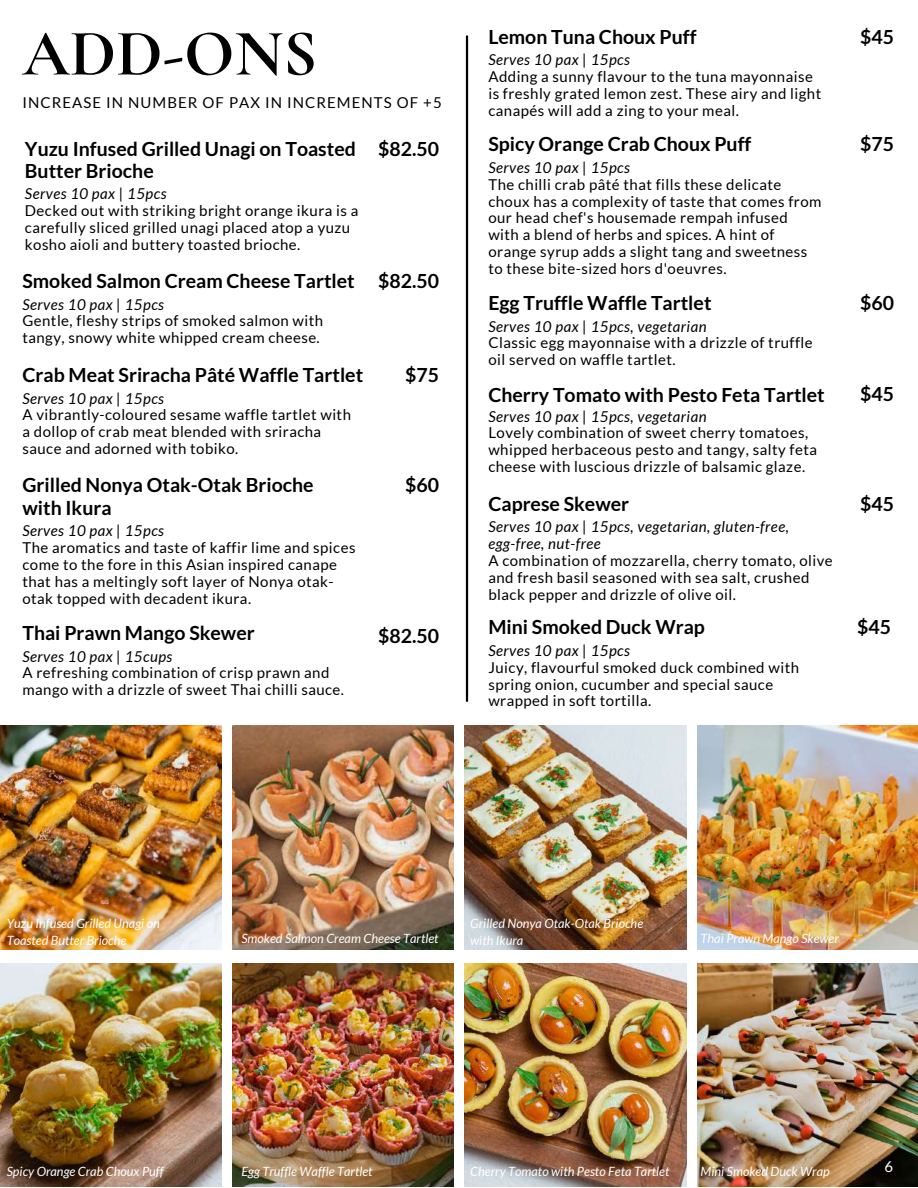
<style>
.page{position:relative;width:918px;height:1188px;background:#fff}
.page>*{position:absolute;margin:0;border:0;box-sizing:border-box;transform-origin:0 0}
.t1{font:700 66px "Cormorant Garamond";color:#000}
.t2{font:700 19.5px/22.5px "Lato";color:#000}
.t3{font:15px/16.8px "Lato";letter-spacing:.03em;color:#000}
.t4{font:italic 15px/16.8px "Lato";letter-spacing:.03em;color:#000}
.t5{font:15px "Lato";letter-spacing:.07em;color:#000}
.t6{font:15px "Lato";color:#fff}
.t7{font:italic 12.75px/17px "Lato";color:#fff}
</style>
<div class="page">
<hr style="left:466px;top:36px;width:2px;height:665px;background:#000">
<img style="left:465px;top:726px;width:221px;height:223px">
<img style="left:0;top:726px;width:222px;height:223px">
<img style="left:233px;top:726px;width:220px;height:223px">
<img style="left:698px;top:726px;width:220px;height:223px">
<img style="left:233px;top:963px;width:220px;height:224px">
<img style="left:0;top:963px;width:222px;height:224px">
<img style="left:698px;top:963px;width:220px;height:224px">
<img style="left:465px;top:963px;width:221px;height:224px">
<h1 class="t1" style="left:22px;top:14px;width:296px">ADD-ONS</h1>
<p class="t5" style="left:22px;top:93px;width:421px">INCREASE IN NUMBER OF PAX IN INCREMENTS OF +5</p>
<h2 class="t2" style="left:25px;top:137px;width:332px">Yuzu Infused Grilled Unagi on Toasted<br>Butter Brioche</h2>
<h2 class="t2" style="left:378px;top:137px;width:62px">$82.50</h2>
<p class="t4" style="left:25px;top:185px;width:143px">Serves 10 pax | 15pcs</p>
<p class="t3" style="left:25px;top:202px;width:335px">Decked out with striking bright orange ikura is a carefully sliced grilled unagi placed atop a yuzu kosho aioli and buttery toasted brioche.</p>
<h2 class="t2" style="left:22px;top:269px;width:418px">Smoked Salmon Cream Cheese Tartlet $82.50</h2>
<p class="t4" style="left:22px;top:295px;width:143px">Serves 10 pax | 15pcs</p>
<p class="t3" style="left:22px;top:312px;width:302px">Gentle, fleshy strips of smoked salmon with tangy, snowy white whipped cream cheese.</p>
<h2 class="t2" style="left:22px;top:363px;width:342px">Crab Meat Sriracha Pâté Waffle Tartlet</h2>
<h2 class="t2" style="left:405px;top:363px;width:35px">$75</h2>
<p class="t4" style="left:22px;top:389px;width:143px">Serves 10 pax | 15pcs</p>
<p class="t3" style="left:22px;top:406px;width:330px">A vibrantly-coloured sesame waffle tartlet with a dollop of crab meat blended with sriracha sauce and adorned with tobiko.</p>
<h2 class="t2" style="left:22px;top:474px;width:293px">Grilled Nonya Otak-Otak Brioche with Ikura</h2>
<h2 class="t2" style="left:405px;top:473px;width:35px">$60</h2>
<p class="t4" style="left:22px;top:522px;width:143px">Serves 10 pax | 15pcs</p>
<p class="t3" style="left:22px;top:539px;width:335px">The aromatics and taste of kaffir lime and spices come to the fore in this Asian inspired canape that has a meltingly soft layer of Nonya otak&shy;otak topped with decadent ikura.</p>
<h2 class="t2" style="left:22px;top:621px;width:234px">Thai Prawn Mango Skewer</h2>
<h2 class="t2" style="left:378px;top:624px;width:62px">$82.50</h2>
<p class="t4" style="left:22px;top:647px;width:152px">Serves 10 pax | 15cups</p>
<p class="t3" style="left:22px;top:664px;width:323px">A refreshing combination of crisp prawn and mango with a drizzle of sweet Thai chilli sauce.</p>
<h2 class="t2" style="left:488px;top:25px;width:210px">Lemon Tuna Choux Puff</h2>
<h2 class="t2" style="left:860px;top:25px;width:35px">$45</h2>
<p class="t4" style="left:488px;top:51px;width:143px">Serves 10 pax | 15pcs</p>
<p class="t3" style="left:488px;top:68px;width:334px">Adding a sunny flavour to the tuna mayonnaise is freshly grated lemon zest. These airy and light canapés will add a zing to your meal.</p>
<h2 class="t2" style="left:488px;top:132px;width:264px">Spicy Orange Crab Choux Puff</h2>
<h2 class="t2" style="left:860px;top:132px;width:35px">$75</h2>
<p class="t4" style="left:488px;top:159px;width:143px">Serves 10 pax | 15pcs</p>
<p class="t3" style="left:488px;top:175px;width:335px">The chilli crab pâté that fills these delicate choux has a complexity of taste that comes from our head chef's housemade rempah infused with a blend of herbs and spices. A hint of orange syrup adds a slight tang and sweetness to these bite-sized hors d'oeuvres.</p>
<h2 class="t2" style="left:488px;top:291px;width:225px">Egg Truffle Waffle Tartlet</h2>
<h2 class="t2" style="left:860px;top:291px;width:35px">$60</h2>
<p class="t4" style="left:488px;top:317px;width:220px">Serves 10 pax | 15pcs, vegetarian</p>
<p class="t3" style="left:488px;top:334px;width:326px">Classic egg mayonnaise with a drizzle of truffle oil served on waffle tartlet.</p>
<h2 class="t2" style="left:488px;top:383px;width:338px">Cherry Tomato with Pesto Feta Tartlet</h2>
<h2 class="t2" style="left:860px;top:382px;width:35px">$45</h2>
<p class="t4" style="left:488px;top:407px;width:220px">Serves 10 pax | 15pcs, vegetarian</p>
<p class="t3" style="left:488px;top:424px;width:330px">Lovely combination of sweet cherry tomatoes, whipped herbaceous pesto and tangy, salty feta cheese with luscious drizzle of balsamic glaze.</p>
<h2 class="t2" style="left:488px;top:492px;width:142px">Caprese Skewer</h2>
<h2 class="t2" style="left:860px;top:492px;width:35px">$45</h2>
<p class="t4" style="left:488px;top:518px;width:302px">Serves 10 pax | 15pcs, vegetarian, gluten-free, egg-free, nut-free</p>
<p class="t3" style="left:488px;top:552px;width:346px">A combination of mozzarella, cherry tomato, olive and fresh basil seasoned with sea salt, crushed black pepper and drizzle of olive oil.</p>
<h2 class="t2" style="left:488px;top:615px;width:218px">Mini Smoked Duck Wrap</h2>
<h2 class="t2" style="left:857px;top:615px;width:35px">$45</h2>
<p class="t4" style="left:488px;top:642px;width:143px">Serves 10 pax | 15pcs</p>
<p class="t3" style="left:488px;top:658px;width:312px">Juicy, flavourful smoked duck combined with spring onion, cucumber and special sauce wrapped in soft tortilla.</p>
<p class="t7" style="left:7px;top:915px;width:155px">Yuzu Infused Grilled Unagi on<br>Toasted Butter Brioche</p>
<p class="t7" style="left:241px;top:929px;width:199px">Smoked Salmon Cream Cheese Tartlet</p>
<p class="t7" style="left:470px;top:914px;width:175px">Grilled Nonya Otak-Otak Brioche with Ikura</p>
<p class="t7" style="left:701px;top:930px;width:140px">Thai Prawn Mango Skewer</p>
<p class="t7" style="left:7px;top:1163px;width:158px">Spicy Orange Crab Choux Puff</p>
<p class="t7" style="left:241px;top:1163px;width:133px">Egg Truffle Waffle Tartlet</p>
<p class="t7" style="left:470px;top:1163px;width:201px">Cherry Tomato with Pesto Feta Tartlet</p>
<p class="t7" style="left:701px;top:1163px;width:131px">Mini Smoked Duck Wrap</p>
<p class="t6" style="left:884px;top:1157px;width:10px">6</p>
</div>
